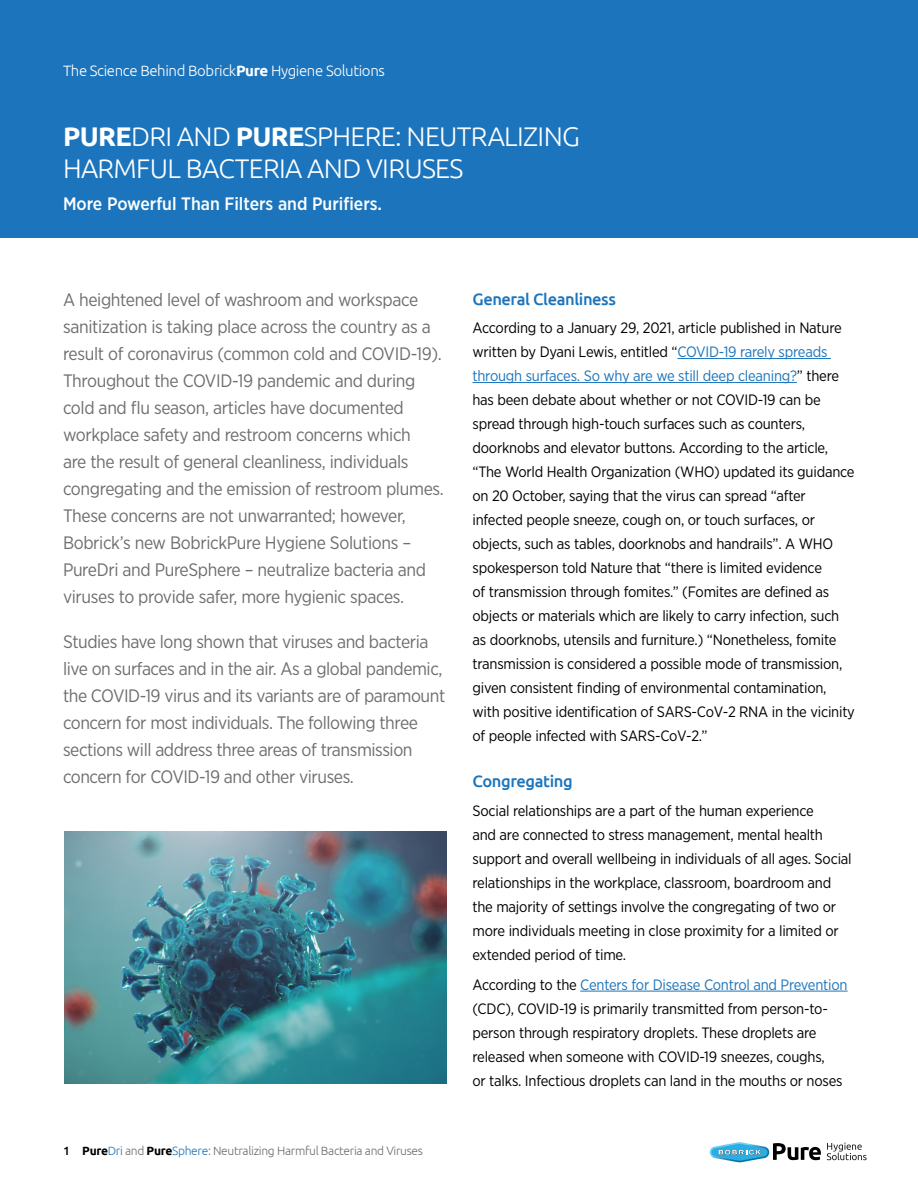
<style>
.page{position:relative;width:918px;height:1188px;background:#fff}
.page>*{position:absolute;margin:0;border:0;box-sizing:border-box;transform-origin:0 0}
.t1{font:300 27px/31.5px "Ubuntu";letter-spacing:-.025em;color:#fff}
.t2{font:18px/27px "Gotham Narrow";letter-spacing:-.02em;color:#6d6e71}
.t3{font:500 18px "Gotham Narrow";color:#fff}
.t4{font:500 16.5px "Ubuntu";letter-spacing:-.025em;color:#1c75bc}
.t5{font:15px/24px "Gotham Narrow";letter-spacing:-.015em;color:#000}
.t6{font:300 15px "Ubuntu";letter-spacing:-.025em;color:#fff}
.t7{font:300 12px "Ubuntu";letter-spacing:-.025em;color:#6d6e71}
.s1{font-weight:700}
.s2{font-weight:500;color:#000}
.s3{font-weight:700;color:#000}
.s4{color:#1c75bc}
</style>
<div class="page">
<svg style="left:710px;top:1142px;width:111px;height:20px"></svg>
<svg style="left:827px;top:1143px;width:40px;height:17px"></svg>
<div style="left:0;top:0;width:918px;height:238px;background:#1c75bc"></div>
<hr style="left:677px;top:358px;width:154px;height:1px;background:#1c75bc">
<hr style="left:472px;top:382px;width:325px;height:1px;background:#1c75bc">
<hr style="left:580px;top:991px;width:268px;height:1px;background:#1c75bc">
<img style="left:64px;top:832px;width:382px;height:252px">
<p class="t6" style="left:63px;top:62px;width:323px">The Science Behind Bobrick<span class="s1">Pure</span> Hygiene Solutions</p>
<h1 class="t1" style="left:63px;top:120px;width:518px"><span class="s1">PURE</span>DRI AND <span class="s1">PURE</span>SPHERE: NEUTRALIZING<br>HARMFUL BACTERIA AND VIRUSES</h1>
<p class="t3" style="left:63px;top:192px;width:321px">More Powerful Than Filters and Purifiers.</p>
<p class="t2" style="left:63px;top:286px;width:382px">A heightened level of washroom and workspace sanitization is taking place across the country as a result of coronavirus (common cold and COVID-19).<br>Throughout the COVID-19 pandemic and during cold and flu season, articles have documented workplace safety and restroom concerns which<br>are the result of general cleanliness, individuals congregating and the emission of restroom plumes.<br>These concerns are not unwarranted; however, Bobrick’s new BobrickPure Hygiene Solutions – PureDri and PureSphere – neutralize bacteria and viruses to provide safer, more hygienic spaces.</p>
<p class="t2" style="left:63px;top:628px;width:384px">Studies have long shown that viruses and bacteria live on surfaces and in the air. As a global pandemic, the COVID-19 virus and its variants are of paramount concern for most individuals. The following three sections will address three areas of transmission concern for COVID-19 and other viruses.</p>
<p class="t7" style="left:63px;top:1144px;width:362px"><span class="s2">1</span> <span class="s3">Pure</span><span class="s4">Dri</span> and <span class="s3">Pure</span><span class="s4">Sphere</span>: Neutralizing Harmful Bacteria and Viruses</p>
<p class="t4" style="left:472px;top:288px;width:145px">General Cleanliness</p>
<p class="t5" style="left:472px;top:315px;width:384px">According to a January 29, 2021, article published in Nature written by Dyani Lewis, entitled “<span class="s4">COVID-19 rarely spreads through surfaces. So why are we still deep cleaning?</span>” there has been debate about whether or not COVID-19 can be spread through high-touch surfaces such as counters, doorknobs and elevator buttons. According to the article, “The World Health Organization (WHO) updated its guidance on 20 October, saying that the virus can spread “after infected people sneeze, cough on, or touch surfaces, or objects, such as tables, doorknobs and handrails”. A WHO spokesperson told Nature that “there is limited evidence<br>of transmission through fomites.” (Fomites are defined as objects or materials which are likely to carry infection, such as doorknobs, utensils and furniture.) “Nonetheless, fomite transmission is considered a possible mode of transmission, given consistent finding of environmental contamination, with positive identification of SARS-CoV-2 RNA in the vicinity of people infected with SARS-CoV-2.”</p>
<p class="t4" style="left:472px;top:771px;width:102px">Congregating</p>
<p class="t5" style="left:472px;top:798px;width:381px">Social relationships are a part of the human experience<br>and are connected to stress management, mental health support and overall wellbeing in individuals of all ages. Social relationships in the workplace, classroom, boardroom and the majority of settings involve the congregating of two or more individuals meeting in close proximity for a limited or extended period of time.</p>
<p class="t5" style="left:472px;top:972px;width:377px">According to the <span class="s4">Centers for Disease Control and Prevention </span>(CDC), COVID-19 is primarily transmitted from person-to&shy;person through respiratory droplets. These droplets are released when someone with COVID-19 sneezes, coughs,<br>or talks. Infectious droplets can land in the mouths or noses</p>
</div>
